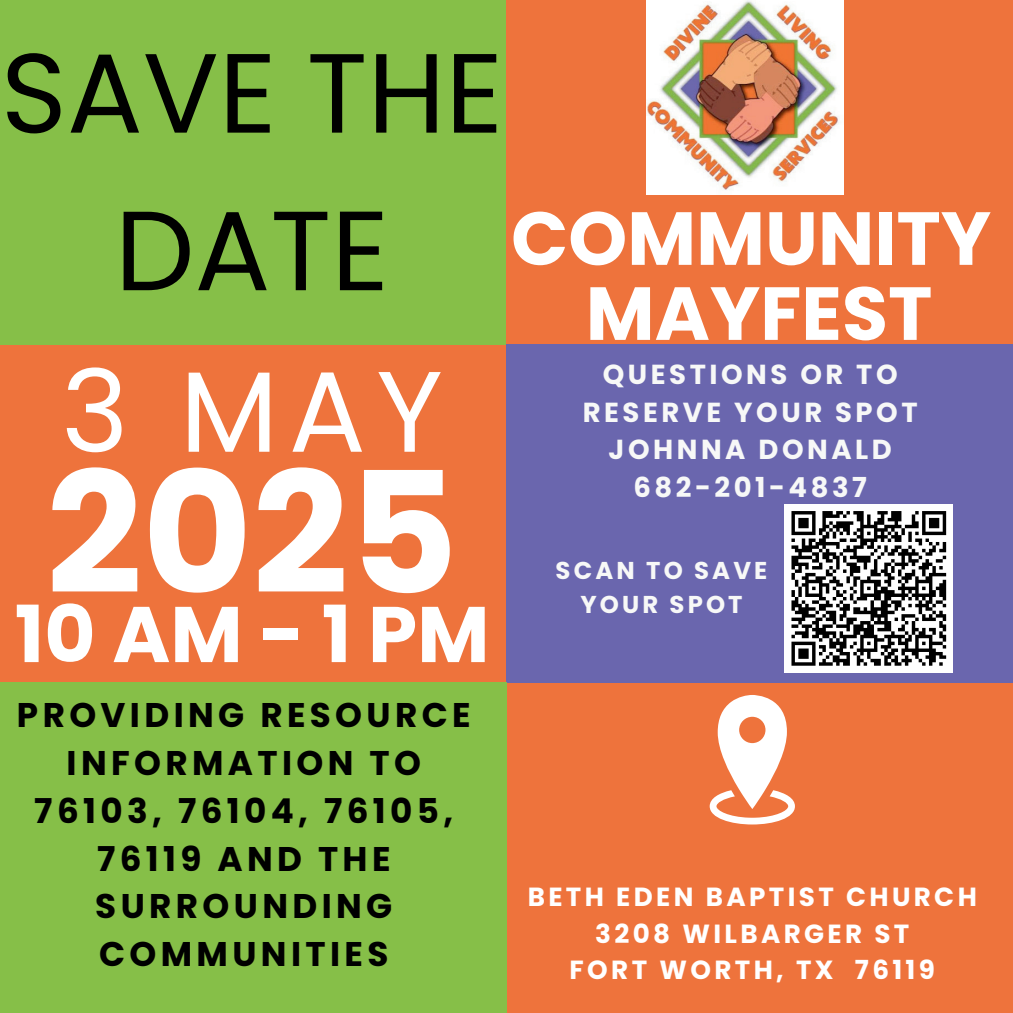
<style>
.page{position:relative;width:1013px;height:1013px;background:#fff}
.page>*{position:absolute;margin:0;border:0;box-sizing:border-box;transform-origin:0 0}
.t1{font:700 168.5px "Poppins";color:#fff}
.t2{font:114.25px "Poppins";color:#fff}
.t3{font:112.5px/157.5px "Poppins";color:#000;text-align:center}
.t4{font:700 78.75px "Poppins";color:#fff}
.t5{font:700 75px/75px "Poppins";color:#fff;text-align:center}
.t6{font:700 34.25px/47.8px "Poppins";letter-spacing:.13em;color:#000;text-align:center}
.t7{font:700 27.5px/37.9px "Poppins";letter-spacing:.13em;color:#f7f8f7;text-align:center}
.t8{font:700 26.25px/36.6px "Poppins";letter-spacing:.13em;color:#fff;text-align:center}
.t9{font:700 24.38px/33.8px "Poppins";letter-spacing:.13em;color:#f7f8f7;text-align:center}
</style>
<div class="page">
<div style="left:0;top:0;width:1012px;height:1012px;background:#ee733c"></div>
<div style="left:0;top:0;width:505px;height:344px;background:#86bf48"></div>
<div style="left:506px;top:344px;width:506px;height:339px;background:#6a66ae"></div>
<div style="left:0;top:683px;width:506px;height:329px;background:#86bf48"></div>
<svg style="left:709px;top:695px;width:86px;height:129px"></svg>
<img style="left:647px;top:0;width:196px;height:194px">
<div style="left:784px;top:504px;width:169px;height:168px;background:#fff"></div>
<svg style="left:791px;top:511px;width:156px;height:155px"></svg>
<h3 class="t3" style="left:1px;top:15px;width:504px">SAVE THE<br>DATE</h3>
<h2 class="t2" style="left:61px;top:345px;width:383px">3 MAY</h2>
<h1 class="t1" style="left:46px;top:436px;width:413px">2025</h1>
<h3 class="t4" style="left:15px;top:589px;width:476px">10 AM - 1 PM</h3>
<p class="t6" style="left:17px;top:691px;width:455px">PROVIDING RESOURCE<br>INFORMATION TO<br>76103, 76104, 76105,<br>76119 AND THE<br>SURROUNDING<br>COMMUNITIES</p>
<h3 class="t5" style="left:511px;top:201px;width:481px">COMMUNITY<br>MAYFEST</h3>
<p class="t7" style="left:582px;top:355px;width:336px">QUESTIONS OR TO<br>RESERVE YOUR SPOT<br>JOHNNA DONALD<br>682-201-4837</p>
<p class="t9" style="left:555px;top:553px;width:213px">SCAN TO SAVE<br>YOUR SPOT</p>
<p class="t8" style="left:528px;top:878px;width:450px">BETH EDEN BAPTIST CHURCH<br>3208 WILBARGER ST<br>FORT WORTH, TX 76119</p>
</div>
